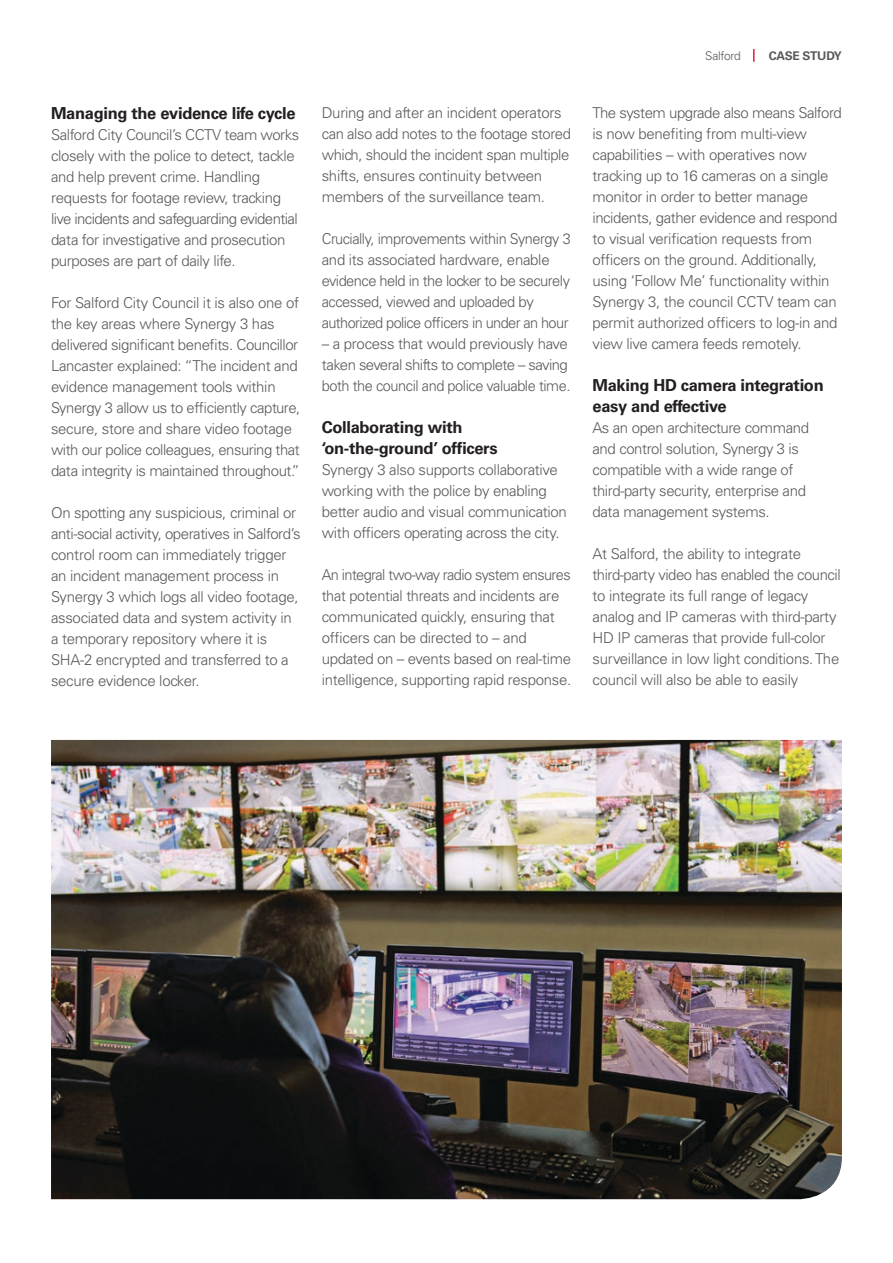
<style>
.page{position:relative;width:893px;height:1263px;background:#fff}
.page>*{position:absolute;margin:0;border:0;box-sizing:border-box;transform-origin:0 0}
.t1{font:700 16.5px/21px "Univers";letter-spacing:-.02em;color:#231f20}
.t2{font:300 15px/21px "Univers";letter-spacing:-.02em;color:#58595b}
.t3{font:700 12px "Univers";letter-spacing:-.02em;color:#58595b}
.t4{font:300 12px "Univers";letter-spacing:-.02em;color:#58595b}
</style>
<div class="page">
<img style="left:51px;top:740px;width:791px;height:459px">
<svg style="left:753px;top:49px;width:2px;height:13px"></svg>
<p class="t1" style="left:51px;top:102px;width:246px">Managing the evidence life cycle</p>
<p class="t2" style="left:51px;top:124px;width:250px">Salford City Council’s CCTV team works closely with the police to detect, tackle and help prevent crime. Handling requests for footage review, tracking live incidents and safeguarding evidential data for investigative and prosecution purposes are part of daily life.</p>
<p class="t2" style="left:51px;top:292px;width:251px">For Salford City Council it is also one of the key areas where Synergy 3 has delivered significant benefits. Councillor Lancaster explained: “The incident and evidence management tools within Synergy 3 allow us to efficiently capture, secure, store and share video footage with our police colleagues, ensuring that data integrity is maintained throughout.”</p>
<p class="t2" style="left:51px;top:502px;width:251px">On spotting any suspicious, criminal or anti-social activity, operatives in Salford’s control room can immediately trigger an incident management process in Synergy 3 which logs all video footage, associated data and system activity in a temporary repository where it is SHA-2 encrypted and transferred to a secure evidence locker.</p>
<p class="t2" style="left:322px;top:102px;width:251px">During and after an incident operators can also add notes to the footage stored which, should the incident span multiple shifts, ensures continuity between members of the surveillance team.</p>
<p class="t2" style="left:322px;top:228px;width:251px">Crucially, improvements within Synergy 3 and its associated hardware, enable evidence held in the locker to be securely accessed, viewed and uploaded by authorized police officers in under an hour</p>
<p class="t2" style="left:322px;top:333px;width:250px">– a process that would previously have taken several shifts to complete – saving both the council and police valuable time.</p>
<p class="t1" style="left:322px;top:417px;width:177px">Collaborating with ‘on-the-ground’ officers</p>
<p class="t2" style="left:322px;top:459px;width:247px">Synergy 3 also supports collaborative working with the police by enabling better audio and visual communication with officers operating across the city.</p>
<p class="t2" style="left:322px;top:564px;width:251px">An integral two-way radio system ensures that potential threats and incidents are communicated quickly, ensuring that officers can be directed to – and updated on – events based on real-time intelligence, supporting rapid response.</p>
<p class="t4" style="left:705px;top:48px;width:37px">Salford</p>
<p class="t3" style="left:769px;top:48px;width:75px">CASE STUDY</p>
<p class="t2" style="left:592px;top:102px;width:251px">The system upgrade also means Salford is now benefiting from multi-view capabilities – with operatives now tracking up to 16 cameras on a single monitor in order to better manage incidents, gather evidence and respond to visual verification requests from officers on the ground. Additionally, using ‘Follow Me’ functionality within Synergy 3, the council CCTV team can permit authorized officers to log-in and view live camera feeds remotely.</p>
<p class="t1" style="left:592px;top:375px;width:233px">Making HD camera integration easy and effective</p>
<p class="t2" style="left:592px;top:417px;width:218px">As an open architecture command and control solution, Synergy 3 is compatible with a wide range of third-party security, enterprise and data management systems.</p>
<p class="t2" style="left:592px;top:543px;width:250px">At Salford, the ability to integrate third-party video has enabled the council to integrate its full range of legacy analog and IP cameras with third-party HD IP cameras that provide full-color surveillance in low light conditions. The council will also be able to easily</p>
</div>
